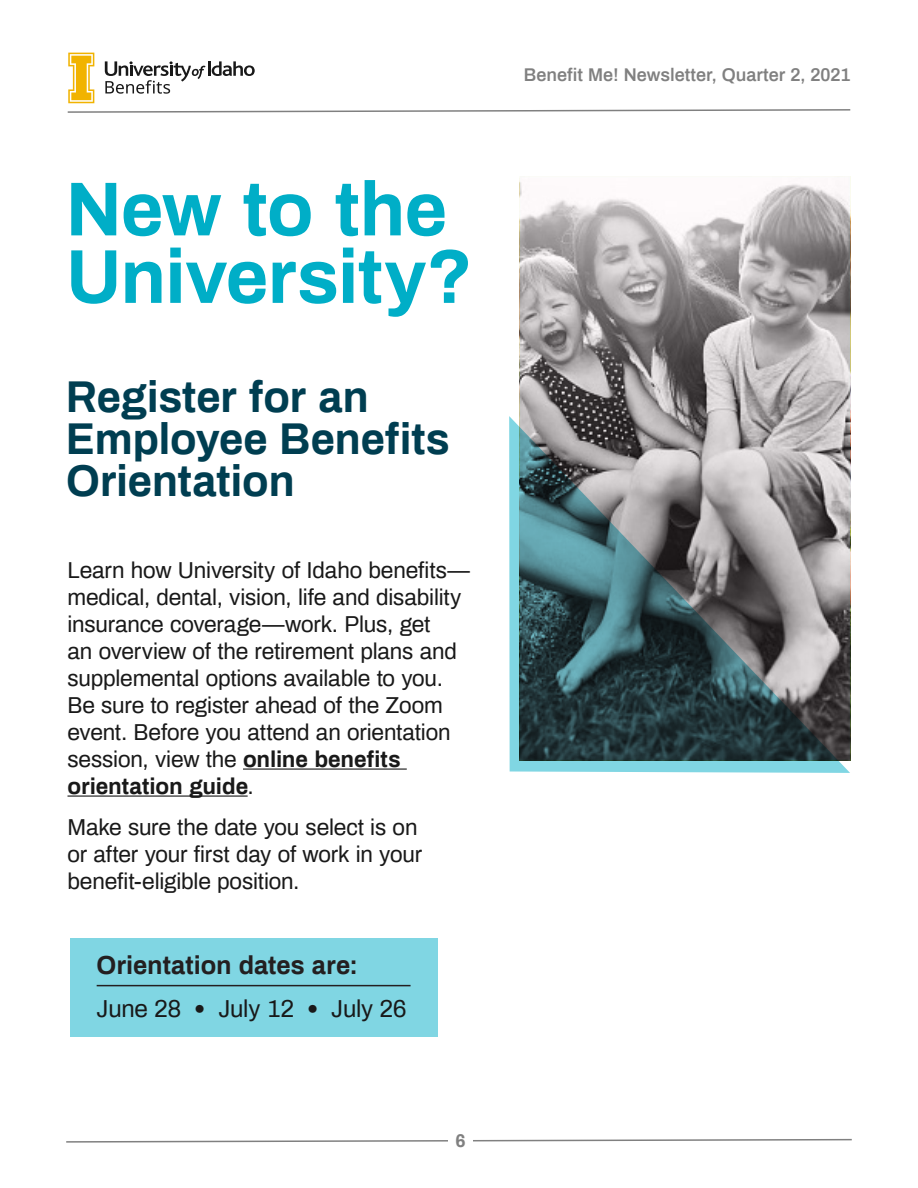
<style>
.page{position:relative;width:918px;height:1188px;background:#fff}
.page>*{position:absolute;margin:0;border:0;box-sizing:border-box;transform-origin:0 0}
.Header_1{font:700 76.5px/67.5px "Archivo";letter-spacing:-.015em;color:#00aec7}
.Header_1-2{font:700 43.5px/42px "Archivo";letter-spacing:-.01em;color:#003e51}
.Header_2{font:700 25.5px "Archivo";letter-spacing:-.005em;color:#231f20}
.Body_Text{font:24px "Archivo";letter-spacing:-.01em;color:#191919}
.Body_Text-2{font:22.5px/27px "Archivo";letter-spacing:-.005em;color:#191919}
.t1{font:600 18px "Archivo";color:#808080}
.t2{font:700 18px "Archivo";color:#808080}
.s1{font-weight:700}
.s2{font-family:"Charlotte Sans Medium Plain"}
</style>
<div class="page">
<hr style="left:243px;top:769px;width:164px;height:1px;background:#191919">
<hr style="left:68px;top:796px;width:180px;height:1px;background:#191919">
<svg style="left:519px;top:176px;width:331px;height:240px;background:#afabac"></svg>
<svg style="left:509px;top:416px;width:341px;height:357px;background:#657579"></svg>
<div style="left:70px;top:938px;width:368px;height:54px;background:#80d6e3"></div>
<hr style="left:97px;top:985px;width:314px;height:1px;background:#231f20">
<div style="left:70px;top:989px;width:368px;height:48px;background:#80d6e3"></div>
<svg style="left:67px;top:53px;width:784px;height:60px"></svg>
<svg style="left:66px;top:1138px;width:786px;height:5px"></svg>
<div style="left:448px;top:1126px;width:25px;height:29px;background:#fff"></div>
<p class="Header_1" style="left:66px;top:172px;width:408px">New to the<br>University?</p>
<p class="Header_1-2" style="left:66px;top:375px;width:385px">Register for an<br>Employee Benefits<br>Orientation</p>
<p class="Body_Text-2" style="left:68px;top:556px;width:404px">Learn how University of Idaho benefits— medical, dental, vision, life and disability insurance coverage—work. Plus, get<br>an overview of the retirement plans and supplemental options available to you.<br>Be sure to register ahead of the Zoom event. Before you attend an orientation session, view the <span class="s1">online benefits orientation guide</span>.</p>
<p class="Body_Text-2" style="left:68px;top:812px;width:356px">Make sure the date you select is on or after your first day of work in your benefit-eligible position.</p>
<p class="Header_2" style="left:97px;top:946px;width:263px">Orientation dates are:</p>
<p class="Body_Text" style="left:97px;top:991px;width:311px">June 28 <span class="s2">•</span> July 12 <span class="s2">•</span> July 26</p>
<p class="t2" style="left:456px;top:1127px;width:12px">6</p>
<p class="t1" style="left:524px;top:62px;width:328px">Benefit Me! Newsletter, Quarter 2, 2021</p>
</div>
